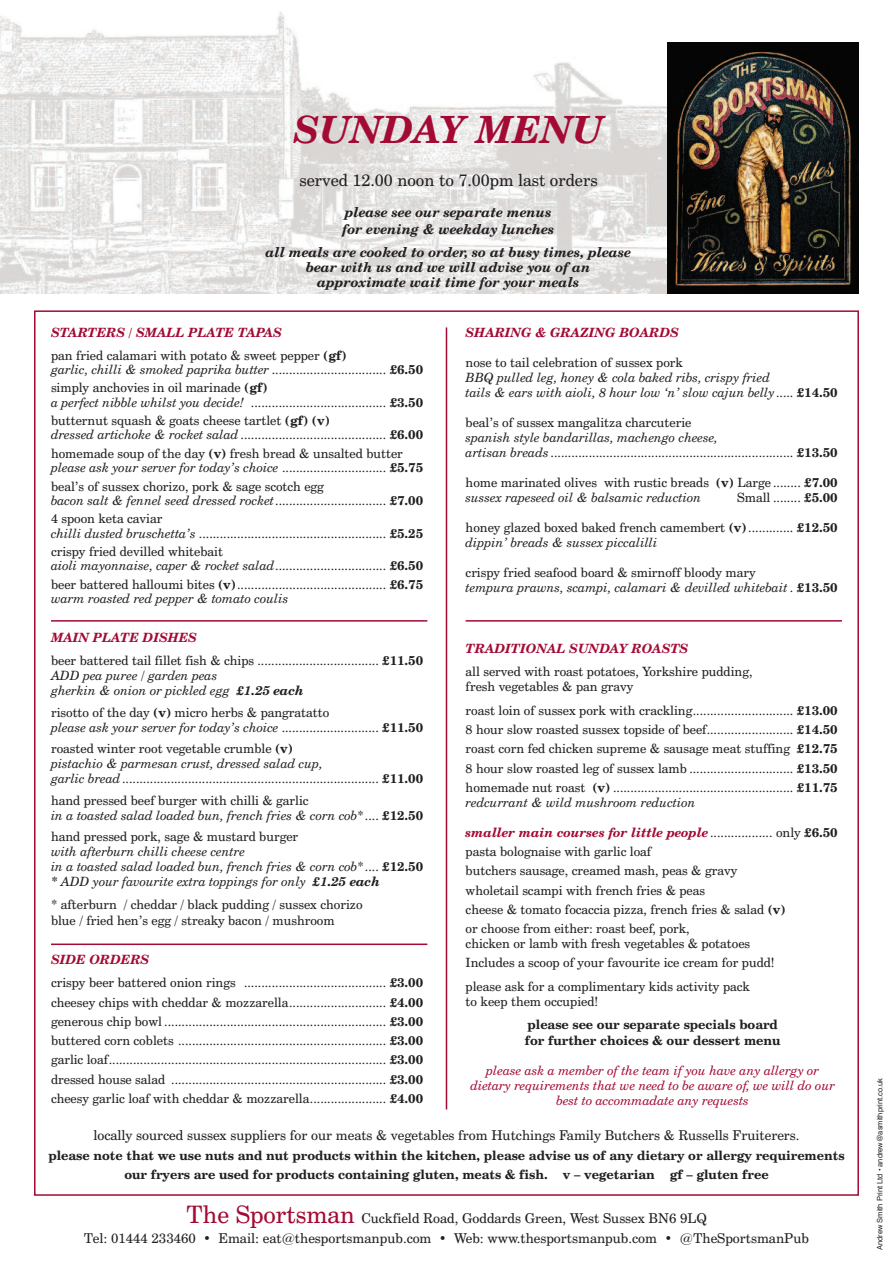
<style>
.page{position:relative;width:893px;height:1263px;background:#fff}
.page>*{position:absolute;margin:0;border:0;box-sizing:border-box;transform-origin:0 0}
.t1{font:italic 700 37.5px "Century Schoolbook BT";color:#a30a34}
.t2{font:16.5px "Century Schoolbook BT";color:#231f20}
.t3{font:13.5px/19.5px "Century Schoolbook BT";color:#231f20;text-align:center}
.t4{font:italic 700 13.5px/15px "Century Schoolbook BT";color:#231f20}
.t5{font:12.75px/19.2px "Century Schoolbook BT";color:#231f20}
.t6{font:italic 12.75px/15px "Century Schoolbook BT";color:#231f20}
.t7{font:700 12.75px/19.5px "Century Schoolbook BT";color:#231f20;text-align:center}
.t8{font:italic 12.75px/15px "Century Schoolbook BT";color:#a30a34;text-align:center}
.t9{font:italic 700 12.75px "Century Schoolbook BT";color:#a30a34}
.t10{font:7.5px "Helvetica";color:#231f20}
.s1{font-weight:700;font-style:italic;color:#a30a34}
.s2{font-weight:700}
.s3{font-style:italic}
.s4{font-style:normal}
.s5{font-weight:700;font-style:normal}
.s6{font-size:24px;color:#a30a34}
</style>
<div class="page">
<img style="left:0;top:12px;width:667px;height:282px">
<img style="left:668px;top:43px;width:191px;height:250px">
<hr style="left:446px;top:327px;width:1px;height:782px;background:#a30a34">
<hr style="left:51px;top:620px;width:376px;height:2px;background:#a30a34">
<hr style="left:51px;top:943px;width:376px;height:2px;background:#a30a34">
<hr style="left:466px;top:620px;width:376px;height:2px;background:#a30a34">
<h1 class="t1" style="left:294px;top:115px;width:311px">SUNDAY MENU</h1>
<p class="t2" style="left:299px;top:174px;width:300px">served 12.00 noon to 7.00pm last orders</p>
<p class="t4" style="left:342px;top:205px;width:214px;line-height:16.5px">please see our separate menus for evening &amp; weekday lunches</p>
<p class="t4" style="left:266px;top:246px;width:367px;text-align:center">all meals are cooked to order, so at busy times, please bear with us and we will advise you of an approximate wait time for your meals</p>
<p class="t5" style="left:51px;top:322px;width:297px;line-height:22.8px"><span class="s1">STARTERS / SMALL PLATE TAPAS<br></span>pan fried calamari with potato &amp; sweet pepper <span class="s2">(gf)</span></p>
<p class="t5" style="left:51px;top:361px;width:374px;line-height:18.5px"><span class="s3">garlic, chilli &amp; smoked paprika butter</span> ................................. <span class="s2">£6.50 </span>simply anchovies in oil marinade <span class="s2">(gf)</span></p>
<p class="t5" style="left:51px;top:394px;width:374px;line-height:18.5px"><span class="s3">a perfect nibble whilst you decide!</span> ....................................... <span class="s2">£3.50 </span>butternut squash &amp; goats cheese tartlet <span class="s2">(gf) (v)</span></p>
<p class="t5" style="left:51px;top:427px;width:374px;line-height:18.5px"><span class="s3">dressed artichoke &amp; rocket salad</span> .......................................... <span class="s2">£6.00 </span>homemade soup of the day <span class="s2">(v)</span> fresh bread &amp; unsalted butter</p>
<p class="t5" style="left:51px;top:460px;width:374px;line-height:18.5px"><span class="s3">please ask your server for today’s choice</span> .............................. <span class="s2">£5.75 </span>beal’s of sussex chorizo, pork &amp; sage scotch egg</p>
<p class="t5" style="left:51px;top:492px;width:374px;line-height:18.5px"><span class="s3">bacon salt &amp; fennel seed dressed rocket</span>................................ <span class="s2">£7.00<br></span>4 spoon keta caviar</p>
<p class="t5" style="left:51px;top:525px;width:374px;line-height:18.5px"><span class="s3">chilli dusted bruschetta’s</span> ...................................................... <span class="s2">£5.25 </span>crispy fried devilled whitebait</p>
<p class="t5" style="left:51px;top:558px;width:374px;line-height:18.5px"><span class="s3">aioli mayonnaise, caper &amp; rocket salad</span>................................ <span class="s2">£6.50 </span>beer battered halloumi bites <span class="s2">(v)</span>........................................... <span class="s2">£6.75</span></p>
<p class="t6" style="left:51px;top:592px;width:239px">warm roasted red pepper &amp; tomato coulis</p>
<p class="t5" style="left:51px;top:627px;width:374px;line-height:23.5px"><span class="s1">MAIN PLATE DISHES<br></span>beer battered tail fillet fish &amp; chips ................................... <span class="s2">£11.50</span></p>
<p class="t6" style="left:51px;top:670px;width:254px">ADD pea puree / garden peas<br>gherkin &amp; onion or pickled egg <span class="s2">£1.25 each</span></p>
<p class="t5" style="left:51px;top:706px;width:374px;line-height:15px">risotto of the day <span class="s2">(v)</span> micro herbs &amp; pangratatto<br><span class="s3">please ask your server for today’s choice</span> ............................ <span class="s2">£11.50</span></p>
<p class="t5" style="left:51px;top:742px;width:374px;line-height:15px">roasted winter root vegetable crumble <span class="s2">(v)<br></span><span class="s3">pistachio &amp; parmesan crust, dressed salad cup,<br>garlic bread</span>.......................................................................... <span class="s2">£11.00</span></p>
<p class="t6" style="left:51px;top:794px;width:374px"><span class="s4">hand pressed beef burger with chilli &amp; garlic<br></span>in a toasted salad loaded bun, french fries &amp; corn cob<span class="s4">*....</span> <span class="s5">£12.50</span></p>
<p class="t5" style="left:51px;top:828px;width:249px">hand pressed pork, sage &amp; mustard burger</p>
<p class="t6" style="left:51px;top:845px;width:374px">with afterburn chilli cheese centre<br>in a toasted salad loaded bun, french fries &amp; corn cob<span class="s4">*....</span> <span class="s5">£12.50 </span>* ADD your favourite extra toppings for only <span class="s2">£1.25 each</span></p>
<p class="t5" style="left:51px;top:899px;width:313px;line-height:15px">* afterburn / cheddar / black pudding / sussex chorizo blue / fried hen’s egg / streaky bacon / mushroom</p>
<p class="t5" style="left:51px;top:949px;width:374px;line-height:23.5px"><span class="s1">SIDE ORDERS<br></span>crispy beer battered onion rings ......................................... <span class="s2">£3.00</span></p>
<p class="t5" style="left:51px;top:994px;width:374px;text-align:justify">cheesey chips with cheddar &amp; mozzarella............................ <span class="s2">£4.00 </span>generous chip bowl ................................................................ <span class="s2">£3.00 </span>buttered corn coblets ............................................................ <span class="s2">£3.00 </span>garlic loaf................................................................................ <span class="s2">£3.00 </span>dressed house salad .............................................................. <span class="s2">£3.00 </span>cheesy garlic loaf with cheddar &amp; mozzarella...................... <span class="s2">£4.00</span></p>
<p class="t9" style="left:466px;top:328px;width:215px">SHARING &amp; GRAZING BOARDS</p>
<p class="t5" style="left:466px;top:354px;width:219px">nose to tail celebration of sussex pork</p>
<p class="t6" style="left:466px;top:371px;width:374px">BBQ pulled leg, honey &amp; cola baked ribs, crispy fried<br>tails &amp; ears with aioli, 8 hour low ‘n’ slow cajun belly<span class="s4">.....</span> <span class="s5">£14.50</span></p>
<p class="t5" style="left:466px;top:414px;width:227px">beal’s of sussex mangalitza charcuterie</p>
<p class="t5" style="left:466px;top:431px;width:374px;line-height:15px"><span class="s3">spanish style bandarillas, machengo cheese,<br>artisan breads</span> ...................................................................... <span class="s2">£13.50</span></p>
<p class="t5" style="left:466px;top:476px;width:374px;line-height:15px">home marinated olives with rustic breads <span class="s2">(v)</span> Large ........ <span class="s2">£7.00 </span><span class="s3">sussex rapeseed oil &amp; balsamic reduction</span></p>
<p class="t5" style="left:737px;top:489px;width:102px">Small ........ <span class="s2">£5.00</span></p>
<p class="t5" style="left:466px;top:521px;width:374px;line-height:15px">honey glazed boxed baked french camembert <span class="s2">(v)</span> ............. <span class="s2">£12.50 </span><span class="s3">dippin’ breads &amp; sussex piccalilli</span></p>
<p class="t6" style="left:466px;top:566px;width:374px"><span class="s4">crispy fried seafood board &amp; smirnoff bloody mary<br></span>tempura prawns, scampi, calamari &amp; devilled whitebait <span class="s4">.</span> <span class="s5">£13.50</span></p>
<p class="t9" style="left:466px;top:644px;width:224px">TRADITIONAL SUNDAY ROASTS</p>
<p class="t5" style="left:466px;top:666px;width:288px;line-height:15px">all served with roast potatoes, Yorkshire pudding, fresh vegetables &amp; pan gravy</p>
<p class="t5" style="left:466px;top:702px;width:374px;text-align:justify">roast loin of sussex pork with crackling............................. <span class="s2">£13.00<br></span>8 hour slow roasted sussex topside of beef......................... <span class="s2">£14.50 </span>roast corn fed chicken supreme &amp; sausage meat stuffing <span class="s2">£12.75<br></span>8 hour slow roasted leg of sussex lamb .............................. <span class="s2">£13.50 </span>homemade nut roast <span class="s2">(v)</span> .................................................... <span class="s2">£11.75</span></p>
<p class="t6" style="left:466px;top:796px;width:231px">redcurrant &amp; wild mushroom reduction</p>
<p class="t5" style="left:466px;top:824px;width:374px"><span class="s1">smaller main courses for little people</span> .................. only <span class="s2">£6.50 </span>pasta bolognaise with garlic loaf<br>butchers sausage, creamed mash, peas &amp; gravy<br>wholetail scampi with french fries &amp; peas<br>cheese &amp; tomato focaccia pizza, french fries &amp; salad <span class="s2">(v)<br></span>or choose from either: roast beef, pork,</p>
<p class="t5" style="left:466px;top:935px;width:311px">chicken or lamb with fresh vegetables &amp; potatoes<br>Includes a scoop of your favourite ice cream for pudd!</p>
<p class="t5" style="left:466px;top:980px;width:286px;line-height:15px">please ask for a complimentary kids activity pack to keep them occupied!</p>
<p class="t7" style="left:525px;top:1019px;width:257px;line-height:15px;text-align:left">please see our separate specials board for further choices &amp; our dessert menu</p>
<p class="t8" style="left:470px;top:1064px;width:366px">please ask a member of the team if you have any allergy or dietary requirements that we need to be aware of, we will do our best to accommadate any requests</p>
<p class="t3" style="left:93px;top:1126px;width:708px">locally sourced sussex suppliers for our meats &amp; vegetables from Hutchings Family Butchers &amp; Russells Fruiterers.</p>
<p class="t7" style="left:48px;top:1146px;width:797px">please note that we use nuts and nut products within the kitchen, please advise us of any dietary or allergy requirements our fryers are used for products containing gluten, meats &amp; fish. v – vegetarian gf – gluten free</p>
<p class="t3" style="left:84px;top:1210px;width:727px"><span class="s6">The Sportsman</span> Cuckfield Road, Goddards Green, West Sussex BN6 9LQ<br>Tel: 01444 233460 • Email: eat@thesportsmanpub.com • Web: www.thesportsmanpub.com • @TheSportsmanPub</p>
<p class="t10" style="left:877px;top:1250px;width:174px;rotate:-90deg">Andrew Smith Print Ltd • andrew@asmithprint.co.uk</p>
</div>
